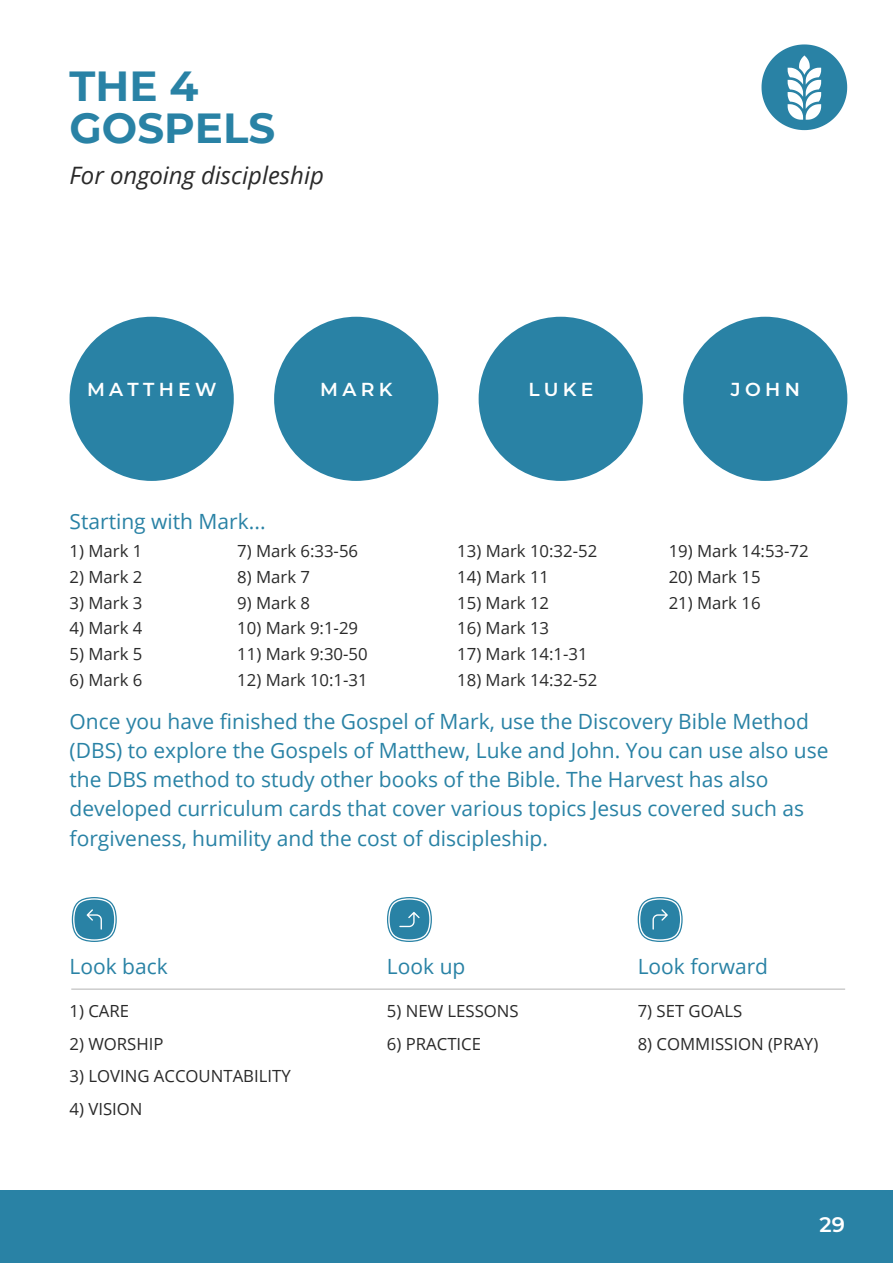
<style>
.page{position:relative;width:893px;height:1264px;background:#fff}
.page>*{position:absolute;margin:0;border:0;box-sizing:border-box;transform-origin:0 0}
.t1{font:700 42px/41.5px "Montserrat";color:#2982a5}
.t2{font:italic 24px "Open Sans";color:#2a2a2a}
.t3{font:21px/29.2px "Open Sans";color:#2982a5}
.t4{font:600 21px "Montserrat";color:#fff}
.t5{font:600 18.75px "Montserrat";letter-spacing:.23em;color:#fff}
.t6{font:16.8px "Open Sans";color:#2a2a2a}
</style>
<div class="page">
<div style="left:0;top:1190px;width:892px;height:72px;background:#2982a5"></div>
<svg style="left:761px;top:44px;width:86px;height:86px"></svg>
<svg style="left:387px;top:897px;width:45px;height:44px"></svg>
<svg style="left:72px;top:897px;width:44px;height:45px"></svg>
<svg style="left:637px;top:897px;width:45px;height:45px"></svg>
<hr style="left:71px;top:988px;width:774px;height:1px;background:#bbb">
<div style="left:70px;top:317px;width:164px;height:164px;background:#2982a5;border-radius:50%"></div>
<div style="left:274px;top:317px;width:164px;height:164px;background:#2982a5;border-radius:50%"></div>
<div style="left:478px;top:317px;width:164px;height:164px;background:#2982a5;border-radius:50%"></div>
<div style="left:683px;top:317px;width:164px;height:164px;background:#2982a5;border-radius:50%"></div>
<h1 class="t1" style="left:70px;top:65px;width:207px">THE 4<br>GOSPELS</h1>
<p class="t2" style="left:70px;top:159px;width:256px">For ongoing discipleship</p>
<p class="t5" style="left:87px;top:378px;width:131px">MATTHEW</p>
<p class="t5" style="left:320px;top:378px;width:74px">MARK</p>
<p class="t5" style="left:528px;top:378px;width:67px">LUKE</p>
<p class="t5" style="left:731px;top:378px;width:70px">JOHN</p>
<p class="t3" style="left:70px;top:506px;width:197px">Starting with Mark...</p>
<p class="t6" style="left:70px;top:539px;width:74px">1) Mark 1</p>
<p class="t6" style="left:70px;top:565px;width:74px">2) Mark 2</p>
<p class="t6" style="left:70px;top:590px;width:74px">3) Mark 3</p>
<p class="t6" style="left:70px;top:616px;width:74px">4) Mark 4</p>
<p class="t6" style="left:70px;top:642px;width:74px">5) Mark 5</p>
<p class="t6" style="left:70px;top:668px;width:74px">6) Mark 6</p>
<p class="t6" style="left:237px;top:539px;width:122px">7) Mark 6:33-56</p>
<p class="t6" style="left:237px;top:565px;width:74px">8) Mark 7</p>
<p class="t6" style="left:237px;top:590px;width:74px">9) Mark 8</p>
<p class="t6" style="left:237px;top:616px;width:122px">10) Mark 9:1-29</p>
<p class="t6" style="left:237px;top:642px;width:132px">11) Mark 9:30-50</p>
<p class="t6" style="left:237px;top:668px;width:132px">12) Mark 10:1-31</p>
<p class="t6" style="left:457px;top:539px;width:141px">13) Mark 10:32-52</p>
<p class="t6" style="left:457px;top:565px;width:93px">14) Mark 11</p>
<p class="t6" style="left:457px;top:590px;width:93px">15) Mark 12</p>
<p class="t6" style="left:457px;top:616px;width:93px">16) Mark 13</p>
<p class="t6" style="left:457px;top:642px;width:132px">17) Mark 14:1-31</p>
<p class="t6" style="left:457px;top:668px;width:141px">18) Mark 14:32-52</p>
<p class="t6" style="left:668px;top:539px;width:141px">19) Mark 14:53-72</p>
<p class="t6" style="left:668px;top:565px;width:93px">20) Mark 15</p>
<p class="t6" style="left:668px;top:590px;width:93px">21) Mark 16</p>
<p class="t3" style="left:70px;top:706px;width:760px">Once you have finished the Gospel of Mark, use the Discovery Bible Method (DBS) to explore the Gospels of Matthew, Luke and John. You can use also use the DBS method to study other books of the Bible. The Harvest has also developed curriculum cards that cover various topics Jesus covered such as forgiveness, humility and the cost of discipleship.</p>
<p class="t3" style="left:70px;top:950px;width:100px">Look back</p>
<p class="t3" style="left:387px;top:950px;width:80px">Look up</p>
<p class="t3" style="left:637px;top:950px;width:132px">Look forward</p>
<p class="t6" style="left:70px;top:999px;width:61px">1) CARE</p>
<p class="t6" style="left:70px;top:1031px;width:95px">2) WORSHIP</p>
<p class="t6" style="left:70px;top:1064px;width:223px">3) LOVING ACCOUNTABILITY</p>
<p class="t6" style="left:70px;top:1096px;width:74px">4) VISION</p>
<p class="t6" style="left:387px;top:999px;width:133px">5) NEW LESSONS</p>
<p class="t6" style="left:387px;top:1031px;width:96px">6) PRACTICE</p>
<p class="t6" style="left:637px;top:999px;width:106px">7) SET GOALS</p>
<p class="t6" style="left:637px;top:1031px;width:182px">8) COMMISSION (PRAY)</p>
<p class="t4" style="left:819px;top:1211px;width:27px">29</p>
</div>
